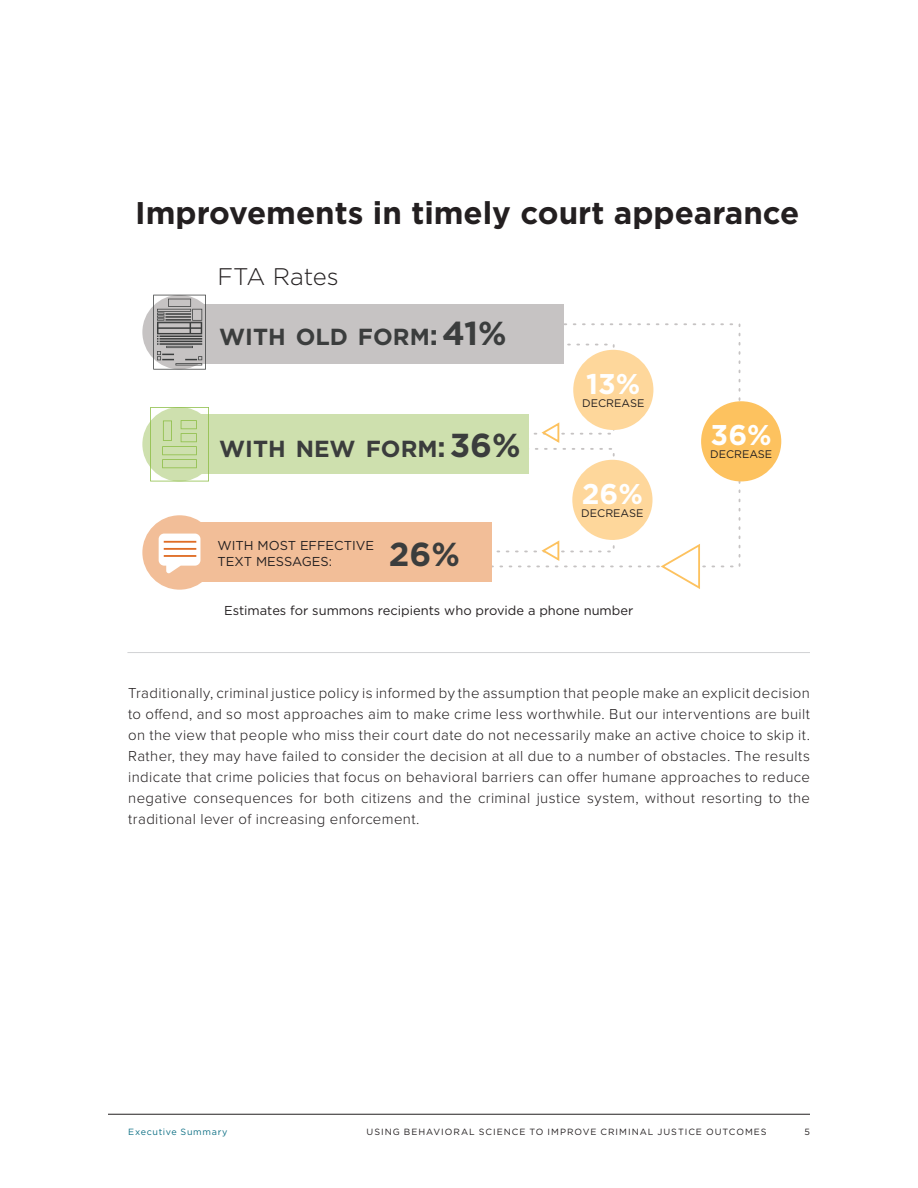
<style>
.page{position:relative;width:918px;height:1188px;background:#fff}
.page>*{position:absolute;margin:0;border:0;box-sizing:border-box;transform-origin:0 0}
.t1{font:700 33.15px "Gotham";color:#3b3d3d}
.t2{font:700 31.35px "Gotham";color:#231f20}
.t3{font:700 28.5px "Gotham";color:#fff}
.t4{font:300 24px "Gotham";color:#231f20}
.t5{font:700 23.25px "Gotham";color:#3b3d3d}
.t6{font:300 15px/21px "Proxima Nova";letter-spacing:.025em;color:#231f20;text-align:justify}
.t7{font:12.9px/16.6px "Gotham";color:#231f20}
.t8{font:10.95px "Gotham";color:#231f20}
.t9{font:9px "Gotham";letter-spacing:.11em;color:#231f20}
.t10{font:9px "Gotham";letter-spacing:.075em;color:#0e7085}
.s1{font-size:27.6px}
.s2{font-size:33.15px}
</style>
<div class="page">
<hr style="left:108px;top:1114px;width:702px;height:1px;background:#231f20">
<svg style="left:492px;top:323px;width:249px;height:245px"></svg>
<div style="left:190px;top:304px;width:374px;height:60px;background:#c6c3c3"></div>
<div style="left:142px;top:407px;width:75px;height:74px;background:#cee0ae;border-radius:50%"></div>
<div style="left:142px;top:295px;width:75px;height:74px;background:#c6c3c3;border-radius:50%"></div>
<div style="left:196px;top:414px;width:332px;height:60px;background:#cee0ae"></div>
<svg style="left:153px;top:295px;width:53px;height:75px"></svg>
<svg style="left:150px;top:407px;width:59px;height:74px"></svg>
<div style="left:142px;top:515px;width:75px;height:75px;background:#f2be98;border-radius:50%"></div>
<div style="left:196px;top:523px;width:296px;height:59px;background:#f2be98"></div>
<svg style="left:159px;top:534px;width:41px;height:39px"></svg>
<hr style="left:164px;top:541px;width:32px;height:2px;background:#df6d26">
<hr style="left:164px;top:548px;width:32px;height:2px;background:#df6d26">
<hr style="left:164px;top:555px;width:32px;height:2px;background:#df6d26">
<div style="left:573px;top:350px;width:80px;height:80px;background:#fed79b;border-radius:50%"></div>
<div style="left:701px;top:401px;width:80px;height:80px;background:#fdc25f;border-radius:50%"></div>
<div style="left:572px;top:460px;width:81px;height:80px;background:#fed79b;border-radius:50%"></div>
<svg style="left:431px;top:343px;width:185px;height:220px"></svg>
<svg style="left:660px;top:542px;width:41px;height:47px"></svg>
<hr style="left:127px;top:652px;width:683px;height:1px;background:#d1d2d4">
<h2 class="t2" style="left:135px;top:195px;width:666px">Improvements in timely court appearance</h2>
<h3 class="t4" style="left:217px;top:263px;width:123px">FTA Rates</h3>
<h3 class="t5" style="left:219px;top:323px;width:289px">WITH OLD FORM<span class="s1">:</span><span class="s2">41%</span></h3>
<h3 class="t5" style="left:219px;top:435px;width:303px">WITH NEW FORM<span class="s1">:</span><span class="s2">36%</span></h3>
<h3 class="t3" style="left:586px;top:367px;width:56px">13%</h3>
<p class="t8" style="left:582px;top:397px;width:64px">DECREASE</p>
<h3 class="t3" style="left:582px;top:477px;width:63px">26%</h3>
<p class="t8" style="left:581px;top:507px;width:64px">DECREASE</p>
<p class="t7" style="left:217px;top:537px;width:158px">WITH MOST EFFECTIVE<br>TEXT MESSAGES:</p>
<p class="t7" style="left:224px;top:602px;width:411px">Estimates for summons recipients who provide a phone number</p>
<h1 class="t1" style="left:389px;top:536px;width:73px">26%</h1>
<h3 class="t3" style="left:711px;top:419px;width:63px">36%</h3>
<p class="t8" style="left:710px;top:448px;width:64px">DECREASE</p>
<p class="t6" style="left:128px;top:681px;width:683px">Traditionally, criminal justice policy is informed by the assumption that people make an explicit decision to offend, and so most approaches aim to make crime less worthwhile. But our interventions are built on the view that people who miss their court date do not necessarily make an active choice to skip it.<br>Rather, they may have failed to consider the decision at all due to a number of obstacles. The results indicate that crime policies that focus on behavioral barriers can offer humane approaches to reduce negative consequences for both citizens and the criminal justice system, without resorting to the traditional lever of increasing enforcement.</p>
<p class="t10" style="left:128px;top:1127px;width:101px">Executive Summary</p>
<p class="t9" style="left:367px;top:1127px;width:402px">USING BEHAVIORAL SCIENCE TO IMPROVE CRIMINAL JUSTICE OUTCOMES</p>
<p class="t9" style="left:804px;top:1127px;width:7px">5</p>
</div>
